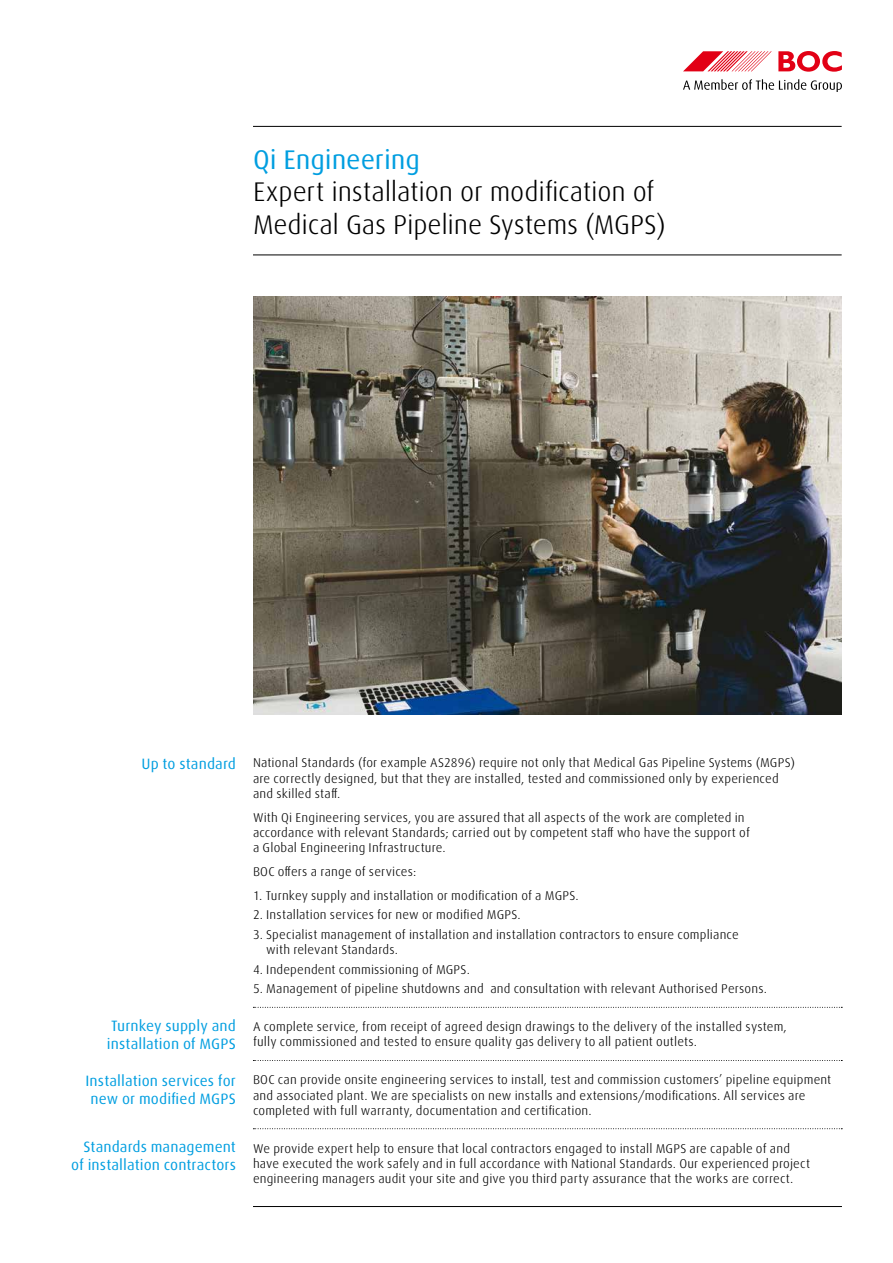
<style>
.page{position:relative;width:893px;height:1263px;background:#fff}
.page>*{position:absolute;margin:0;border:0;box-sizing:border-box;transform-origin:0 0}
.t1{font:300 27px/32.4px "Linde Dax Global";letter-spacing:-.01em;color:#000}
.t2{font:27px "Linde Dax Global";letter-spacing:-.005em;color:#009ee0}
.t3{font:15px/18px "Linde Dax Global";letter-spacing:.005em;color:#009ee0}
.t4{font:300 12.75px/15.3px "Linde Dax Global";letter-spacing:.01em;color:#000}
.s1{font-weight:400;font-size:15px;color:#009ee0}
</style>
<div class="page">
<hr style="left:253px;top:1206px;width:589px;height:1px;background:#000">
<svg style="left:778px;top:51px;width:64px;height:21px"></svg>
<svg style="left:683px;top:51px;width:89px;height:20px"></svg>
<svg style="left:683px;top:79px;width:159px;height:12px"></svg>
<hr style="left:253px;top:126px;width:589px;height:1px;background:#000">
<hr style="left:253px;top:255px;width:589px;height:1px;background:#000">
<svg style="left:253px;top:1007px;width:589px;height:1px"></svg>
<svg style="left:253px;top:1060px;width:589px;height:1px"></svg>
<svg style="left:253px;top:1128px;width:589px;height:1px"></svg>
<img style="left:253px;top:296px;width:589px;height:418px">
<h1 class="t2" style="left:253px;top:144px;width:168px">Qi Engineering</h1>
<h1 class="t1" style="left:253px;top:176px;width:414px">Expert installation or modification of<br>Medical Gas Pipeline Systems (MGPS)</h1>
<p class="t4" style="left:253px;top:755px;width:544px;text-indent:-111px"><span class="s1">Up to standard</span> National Standards (for example AS2896) require not only that Medical Gas Pipeline Systems (MGPS) are correctly designed, but that they are installed, tested and commissioned only by experienced and skilled staff.</p>
<p class="t4" style="left:253px;top:810px;width:498px">With Qi Engineering services, you are assured that all aspects of the work are completed in accordance with relevant Standards; carried out by competent staff who have the support of a Global Engineering Infrastructure.</p>
<p class="t4" style="left:253px;top:864px;width:165px">BOC offers a range of services:</p>
<p class="t4" style="left:253px;top:888px;width:327px">1. Turnkey supply and installation or modification of a MGPS.</p>
<p class="t4" style="left:253px;top:907px;width:269px">2. Installation services for new or modified MGPS.</p>
<p class="t4" style="left:266px;top:927px;width:474px;text-indent:-13px">3. Specialist management of installation and installation contractors to ensure compliance with relevant Standards.</p>
<p class="t4" style="left:253px;top:962px;width:218px">4. Independent commissioning of MGPS.</p>
<p class="t4" style="left:253px;top:981px;width:515px">5. Management of pipeline shutdowns and and consultation with relevant Authorised Persons.</p>
<p class="t3" style="left:107px;top:1016px;width:131px">Turnkey supply and installation of MGPS</p>
<p class="t4" style="left:253px;top:1019px;width:535px">A complete service, from receipt of agreed design drawings to the delivery of the installed system, fully commissioned and tested to ensure quality gas delivery to all patient outlets.</p>
<p class="t3" style="left:86px;top:1072px;width:152px;text-align:center">Installation services for new or modified MGPS</p>
<p class="t4" style="left:253px;top:1072px;width:580px">BOC can provide onsite engineering services to install, test and commission customers’ pipeline equipment and associated plant. We are specialists on new installs and extensions/modifications. All services are completed with full warranty, documentation and certification.</p>
<p class="t3" style="left:71px;top:1138px;width:166px;text-align:right">Standards management of installation contractors</p>
<p class="t4" style="left:253px;top:1140px;width:559px">We provide expert help to ensure that local contractors engaged to install MGPS are capable of and have executed the work safely and in full accordance with National Standards. Our experienced project engineering managers audit your site and give you third party assurance that the works are correct.</p>
</div>
